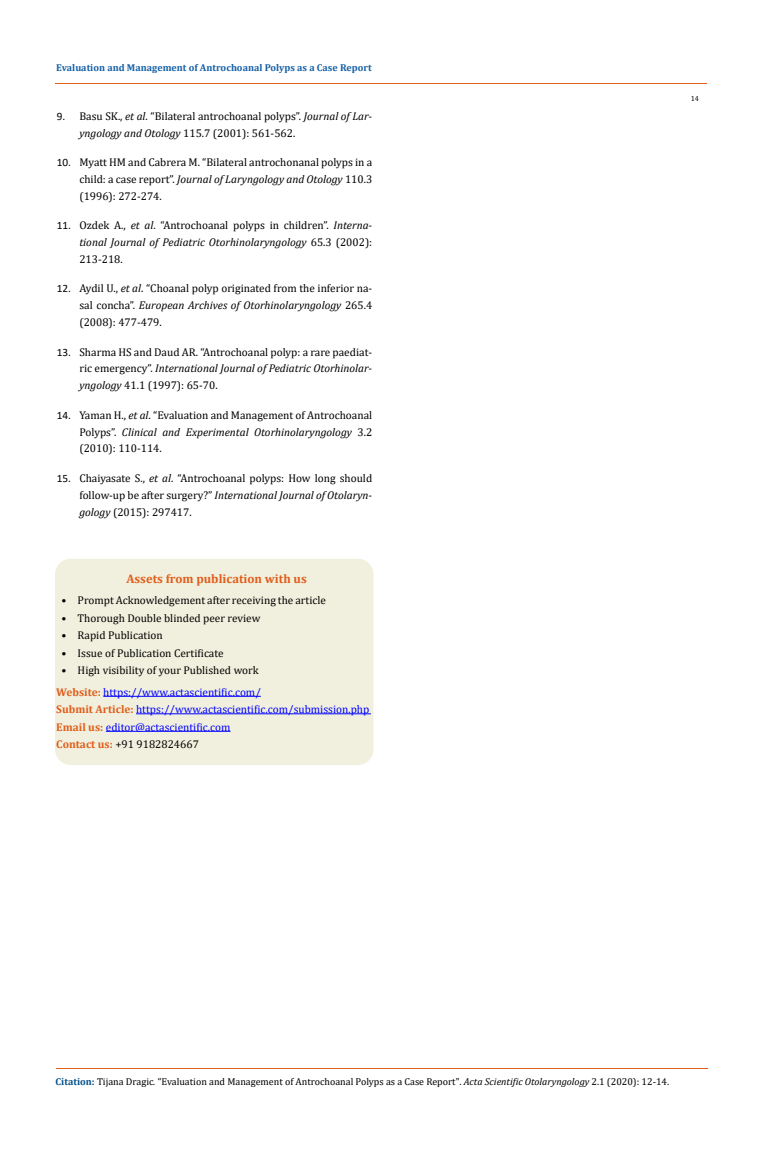
<style>
.page{position:relative;width:764px;height:1155px;background:#fff}
.page>*{position:absolute;margin:0;border:0;box-sizing:border-box;transform-origin:0 0}
.t1{font:700 12.5px "Cambria";color:#e05d1a}
.t2{font:11.25px/16.9px "Cambria";color:#000;text-align:justify}
.t3{font:11.25px/17.5px "Cambria";color:#00f}
.t4{font:10px "Cambria";color:#000}
.t5{font:700 10px "Cambria";color:#1560a6}
.t6{font:7.5px "Cambria";color:#000}
.s1{font-family:"Calibri"}
.s2{font-style:italic}
.s3{font-weight:700;color:#e05d1a}
.s4{color:#000}
.s5{font-weight:700;color:#035089}
</style>
<div class="page">
<hr style="left:55px;top:84px;width:651px;height:1px;background:#e05d1a">
<div style="left:56px;top:559px;width:317px;height:205px;background:#f1f0de;border-radius:15px"></div>
<div style="left:55px;top:559px;width:318px;height:206px;border:1px solid #f1f0de;border-radius:15px"></div>
<hr style="left:103px;top:696px;width:158px;height:1px;background:#00f">
<hr style="left:136px;top:713px;width:235px;height:1px;background:#00f">
<hr style="left:106px;top:731px;width:124px;height:1px;background:#00f">
<hr style="left:56px;top:1069px;width:651px;height:1px;background:#e05d1a">
<p class="t5" style="left:56px;top:60px;width:317px">Evaluation and Management of Antrochoanal Polyps as a Case Report</p>
<p class="t2" style="left:79px;top:108px;width:294px;text-indent:-23px"><span class="s1">9.</span> Basu SK., <span class="s2">et al</span>. “Bilateral antrochoanal polyps”. <span class="s2">Journal of Lar&shy;yngology and Otology</span> 115.7 (2001): 561-562.</p>
<p class="t2" style="left:79px;top:154px;width:294px;text-indent:-22px"><span class="s1">10.</span> Myatt HM and Cabrera M. “Bilateral antrochonanal polyps in a child: a case report”. <span class="s2">Journal of Laryngology and Otology</span> 110.3 (1996): 272-274.</p>
<p class="t2" style="left:79px;top:217px;width:294px;text-indent:-22px"><span class="s1">11.</span> Ozdek A., <span class="s2">et al</span>. “Antrochoanal polyps in children”. <span class="s2">Interna&shy;tional Journal of Pediatric Otorhinolaryngology</span> 65.3 (2002):<br>213-218.</p>
<p class="t2" style="left:79px;top:280px;width:294px;text-indent:-22px"><span class="s1">12.</span> Aydil U., <span class="s2">et al</span>. “Choanal polyp originated from the inferior na&shy;sal concha”. <span class="s2">European Archives of Otorhinolaryngology</span> 265.4 (2008): 477-479.</p>
<p class="t2" style="left:79px;top:343px;width:294px;text-indent:-22px"><span class="s1">13.</span> Sharma HS and Daud AR. “Antrochoanal polyp: a rare paediat&shy;ric emergency”. <span class="s2">International Journal of Pediatric Otorhinolar&shy;yngology</span> 41.1 (1997): 65-70.</p>
<p class="t2" style="left:79px;top:406px;width:294px;text-indent:-22px"><span class="s1">14.</span> Yaman H., <span class="s2">et al</span>. “Evaluation and Management of Antrochoanal Polyps”. <span class="s2">Clinical and Experimental Otorhinolaryngology</span> 3.2 (2010): 110-114.</p>
<p class="t2" style="left:79px;top:470px;width:294px;text-indent:-22px"><span class="s1">15.</span> Chaiyasate S., <span class="s2">et al</span>. “Antrochoanal polyps: How long should follow-up be after surgery?” <span class="s2">International Journal of Otolaryn&shy;gology</span> (2015): 297417.</p>
<p class="t1" style="left:126px;top:570px;width:182px">Assets from publication with us</p>
<p class="t2" style="left:61px;top:592px;width:266px">• Prompt Acknowledgement after receiving the article</p>
<p class="t2" style="left:61px;top:609px;width:201px">• Thorough Double blinded peer review</p>
<p class="t2" style="left:61px;top:627px;width:103px">• Rapid Publication</p>
<p class="t2" style="left:61px;top:644px;width:164px">• Issue of Publication Certificate</p>
<p class="t2" style="left:61px;top:662px;width:199px">• High visibility of your Published work</p>
<p class="t3" style="left:56px;top:683px;width:315px"><span class="s3">Website:</span> https://www.actascientific.com/<br><span class="s3">Submit Article:</span> https://www.actascientific.com/submission.php <span class="s3">Email us:</span> editor@actascientific.com<br><span class="s3">Contact us:</span> <span class="s4">+91 9182824667</span></p>
<p class="t6" style="left:690px;top:94px;width:10px">14</p>
<p class="t4" style="left:56px;top:1075px;width:615px"><span class="s5">Citation:</span> Tijana Dragic<span class="s2">.</span> “Evaluation and Management of Antrochoanal Polyps as a Case Report". <span class="s2">Acta Scientific Otolaryngology</span> 2.1 (2020): 12-14.</p>
</div>
